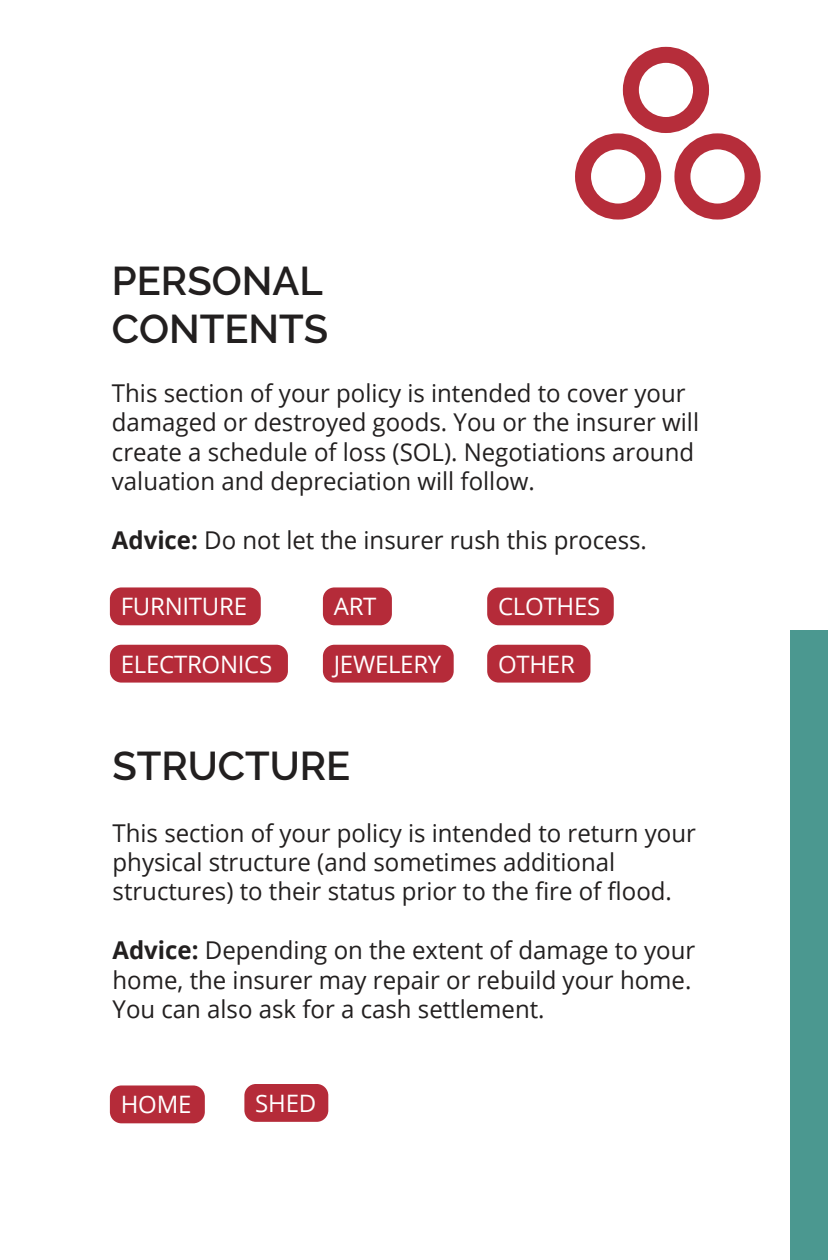
<style>
.page{position:relative;width:828px;height:1260px;background:#fff}
.page>*{position:absolute;margin:0;border:0;box-sizing:border-box;transform-origin:0 0}
.t1{font:600 40px/48px "Raleway";color:#221f1f}
.t2{font:24.6px/29.4px "Open Sans";color:#221f1f}
.t3{font:24px "Open Sans";letter-spacing:-.01em;color:#fff}
.s1{font-weight:700}
</style>
<div class="page">
<div style="left:575px;top:133px;width:86px;height:87px;border:16px solid #b62d3a;border-radius:50%"></div>
<div style="left:674px;top:133px;width:87px;height:87px;border:16px solid #b62d3a;border-radius:50%"></div>
<div style="left:623px;top:47px;width:86px;height:86px;border:16px solid #b62d3a;border-radius:50%"></div>
<div style="left:791px;top:630px;width:37px;height:630px;background:#4b9890"></div>
<div style="left:110px;top:587px;width:151px;height:38px;background:#b52b39;border-radius:12px"></div>
<div style="left:323px;top:587px;width:69px;height:38px;background:#b52b39;border-radius:12px"></div>
<div style="left:487px;top:587px;width:127px;height:38px;background:#b52b39;border-radius:12px"></div>
<div style="left:487px;top:645px;width:103px;height:38px;background:#b52b39;border-radius:12px"></div>
<div style="left:323px;top:645px;width:131px;height:38px;background:#b52b39;border-radius:12px"></div>
<div style="left:110px;top:645px;width:178px;height:38px;background:#b52b39;border-radius:12px"></div>
<div style="left:244px;top:1084px;width:84px;height:38px;background:#b52b39;border-radius:12px"></div>
<div style="left:110px;top:1085px;width:95px;height:38px;background:#b52b39;border-radius:11px"></div>
<h1 class="t1" style="left:112px;top:259px;width:218px">PERSONAL<br>CONTENTS</h1>
<p class="t2" style="left:112px;top:377px;width:589px">This section of your policy is intended to cover your damaged or destroyed goods. You or the insurer will create a schedule of loss (SOL). Negotiations around valuation and depreciation will follow.</p>
<p class="t2" style="left:112px;top:525px;width:537px"><span class="s1">Advice:</span> Do not let the insurer rush this process.</p>
<p class="t3" style="left:121px;top:590px;width:128px">FURNITURE</p>
<p class="t3" style="left:334px;top:590px;width:44px">ART</p>
<p class="t3" style="left:498px;top:590px;width:104px">CLOTHES</p>
<p class="t3" style="left:121px;top:648px;width:153px">ELECTRONICS</p>
<p class="t3" style="left:334px;top:648px;width:109px">JEWELERY</p>
<p class="t3" style="left:498px;top:648px;width:78px">OTHER</p>
<h1 class="t1" style="left:113px;top:744px;width:239px">STRUCTURE</h1>
<p class="t2" style="left:113px;top:817px;width:585px">This section of your policy is intended to return your physical structure (and sometimes additional structures) to their status prior to the fire of flood.</p>
<p class="t2" style="left:113px;top:935px;width:584px"><span class="s1">Advice:</span> Depending on the extent of damage to your home, the insurer may repair or rebuild your home.<br>You can also ask for a cash settlement.</p>
<p class="t3" style="left:121px;top:1088px;width:72px">HOME</p>
<p class="t3" style="left:255px;top:1087px;width:62px">SHED</p>
</div>
